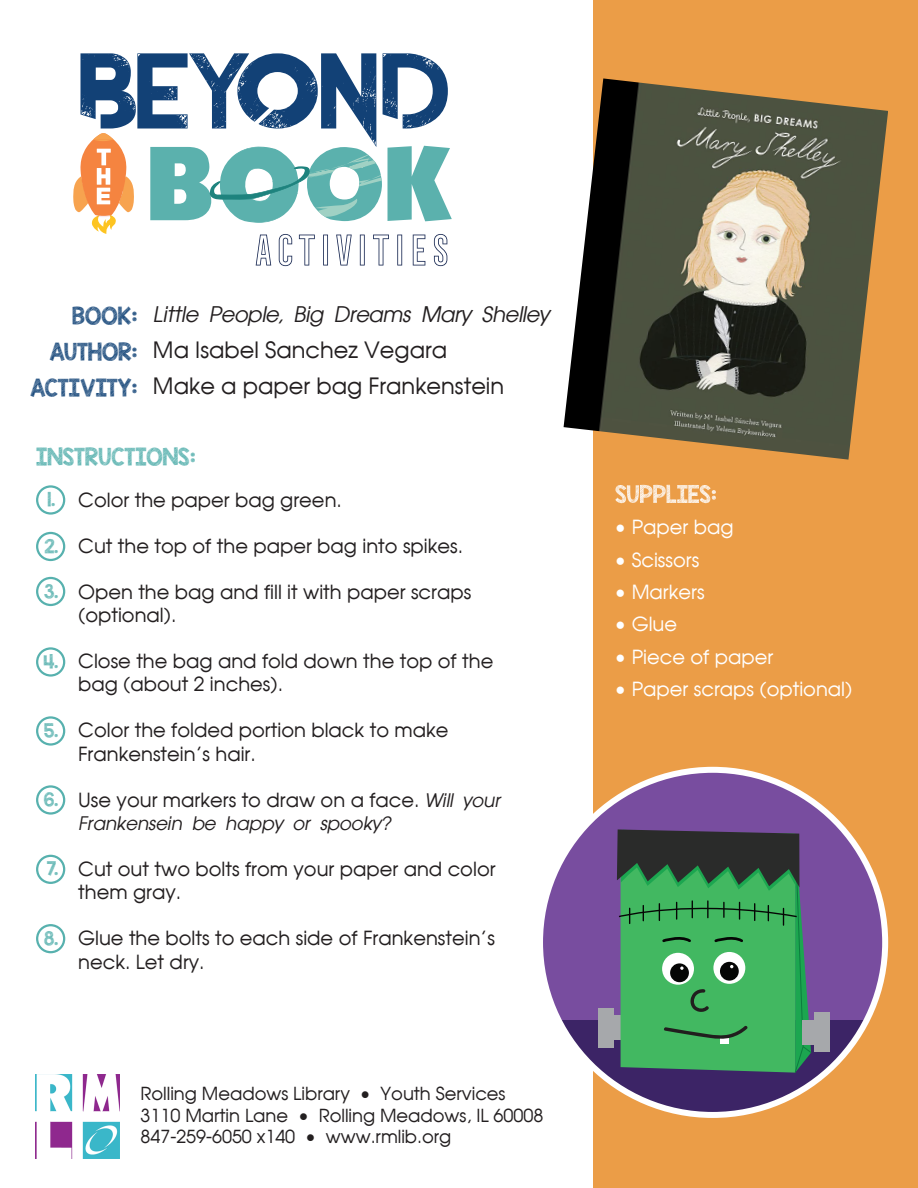
<style>
.page{position:relative;width:918px;height:1188px;background:#fff}
.page>*{position:absolute;margin:0;border:0;box-sizing:border-box;transform-origin:0 0}
.t1{font:22.5px/36px "Moderne";color:#231f20}
.t2{font:italic 22.5px "Moderne";letter-spacing:-.01em;color:#231f20}
.t3{font:19.5px/23.4px "Moderne";color:#231f20}
.t4{font:19.5px "Moderne";color:#fff}
.t5{font:italic 19.5px/23.4px "Moderne";color:#231f20}
.t6{font:19.5px/36px "KG Blank Space Sketch";color:#104276;text-align:right}
.t7{font:19.5px "KG Blank Space Sketch";color:#57b1ae}
.t8{font:18px/21.6px "Moderne";color:#231f20}
.t9{font:15.6px "KG Blank Space Sketch";color:#57b1ae}
.s1{font-style:normal}
</style>
<div class="page">
<div style="left:594px;top:0;width:324px;height:1188px;background:#eb9d47"></div>
<img style="left:36px;top:1074px;width:84px;height:84px">
<svg style="left:73px;top:53px;width:379px;height:213px"></svg>
<svg style="left:615px;top:485px;width:101px;height:18px"></svg>
<div style="left:540px;top:770px;width:345px;height:345px;background:#784d9f;border-radius:173px"></div>
<svg style="left:559px;top:1020px;width:311px;height:95px"></svg>
<div style="left:598px;top:1008px;width:16px;height:39px;background:#a6a8ab"></div>
<div style="left:610px;top:1016px;width:15px;height:24px;background:#a6a8ab"></div>
<div style="left:802px;top:1020px;width:15px;height:25px;background:#a6a8ab"></div>
<div style="left:814px;top:1012px;width:15px;height:40px;background:#a6a8ab"></div>
<svg style="left:617px;top:829px;width:195px;height:244px;background:#42925b"></svg>
<div style="left:36px;top:485px;width:29px;height:30px;border:2px solid #57b1ae;border-radius:50%"></div>
<div style="left:36px;top:532px;width:29px;height:29px;border:2px solid #57b1ae;border-radius:50%"></div>
<div style="left:36px;top:577px;width:29px;height:29px;border:2px solid #57b1ae;border-radius:50%"></div>
<div style="left:36px;top:647px;width:29px;height:30px;border:2px solid #57b1ae;border-radius:50%"></div>
<div style="left:36px;top:716px;width:29px;height:30px;border:2px solid #57b1ae;border-radius:50%"></div>
<div style="left:36px;top:785px;width:29px;height:30px;border:2px solid #57b1ae;border-radius:50%"></div>
<div style="left:36px;top:855px;width:29px;height:29px;border:2px solid #57b1ae;border-radius:50%"></div>
<div style="left:36px;top:924px;width:29px;height:29px;border:2px solid #57b1ae;border-radius:50%"></div>
<img style="left:564px;top:78px;width:324px;height:382px">
<p class="t6" style="left:30px;top:297px;width:109px">BOOK:<br>AUTHOR:<br>ACTIVITY:</p>
<p class="t2" style="left:153px;top:302px;width:398px">Little People, Big Dreams Mary Shelley</p>
<p class="t1" style="left:153px;top:331px;width:353px">Ma Isabel Sanchez Vegara<br>Make a paper bag Frankenstein</p>
<p class="t7" style="left:36px;top:443px;width:161px">INSTRUCTIONS:</p>
<p class="t3" style="left:78px;top:488px;width:265px">Color the paper bag green.</p>
<p class="t3" style="left:78px;top:534px;width:387px">Cut the top of the paper bag into spikes.</p>
<p class="t3" style="left:78px;top:580px;width:395px">Open the bag and fill it with paper scraps (optional).</p>
<p class="t3" style="left:78px;top:649px;width:417px">Close the bag and fold down the top of the bag (about 2 inches).</p>
<p class="t3" style="left:78px;top:718px;width:372px">Color the folded portion black to make<br>Frankenstein’s hair.</p>
<p class="t5" style="left:78px;top:788px;width:423px"><span class="s1">Use your markers to draw on a face.</span> Will your<br>Frankensein be happy or spooky?</p>
<p class="t3" style="left:78px;top:857px;width:419px">Cut out two bolts from your paper and color them gray.</p>
<p class="t3" style="left:78px;top:926px;width:418px">Glue the bolts to each side of Frankenstein’s neck. Let dry.</p>
<p class="t9" style="left:48px;top:488px;width:9px">1.</p>
<p class="t9" style="left:44px;top:535px;width:16px">2.</p>
<p class="t9" style="left:44px;top:580px;width:16px">3.</p>
<p class="t9" style="left:43px;top:650px;width:17px">4.</p>
<p class="t9" style="left:44px;top:719px;width:16px">5.</p>
<p class="t9" style="left:44px;top:788px;width:16px">6.</p>
<p class="t9" style="left:47px;top:858px;width:13px">7.</p>
<p class="t9" style="left:44px;top:927px;width:16px">8.</p>
<p class="t8" style="left:141px;top:1083px;width:404px">Rolling Meadows Library • Youth Services<br>3110 Martin Lane • Rolling Meadows, IL 60008<br>847-259-6050 x140 • www.rmlib.org</p>
<p class="t4" style="left:615px;top:515px;width:121px">• Paper bag</p>
<p class="t4" style="left:615px;top:547px;width:86px">• Scissors</p>
<p class="t4" style="left:615px;top:580px;width:92px">• Markers</p>
<p class="t4" style="left:615px;top:612px;width:64px">• Glue</p>
<p class="t4" style="left:615px;top:644px;width:160px">• Piece of paper</p>
<p class="t4" style="left:615px;top:677px;width:239px">• Paper scraps (optional)</p>
</div>
